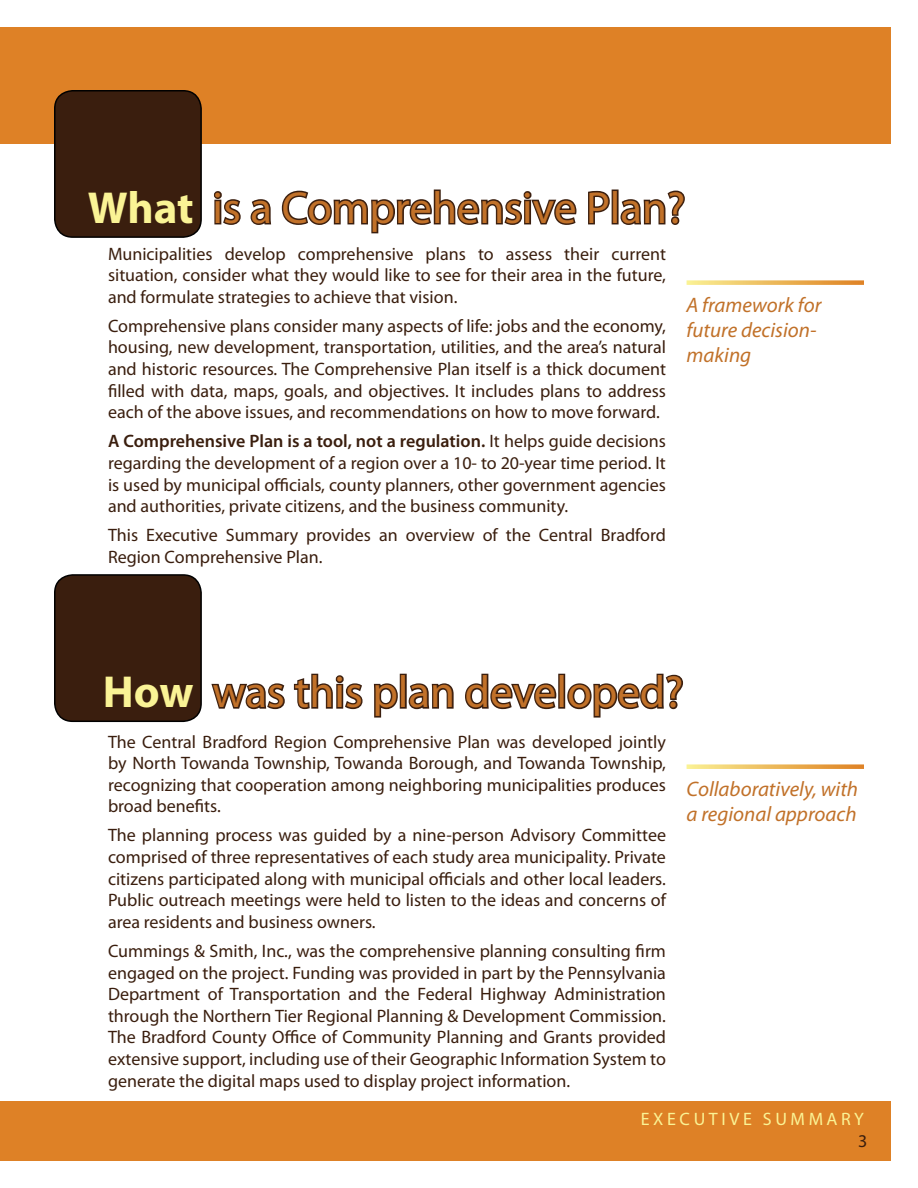
<style>
.page{position:relative;width:918px;height:1188px;background:#fff}
.page>*{position:absolute;margin:0;border:0;box-sizing:border-box;transform-origin:0 0}
.t1{font:45px "Myriad Pro";color:#c17129}
.t2{font:italic 21px/25.2px "Myriad Pro";color:#c17129}
.t3{font:18px/21.6px "Myriad Pro";color:#3a1e0e;text-align:justify}
.t4{font:18px "Myriad Pro";letter-spacing:.2em;color:#faf395}
.s1{font-weight:700;color:#faf395}
.s2{font-weight:600}
</style>
<div class="page">
<div style="left:0;top:1101px;width:891px;height:60px;background:#de8126"></div>
<div style="left:0;top:27px;width:891px;height:116px;background:#de8126"></div>
<div style="left:55px;top:91px;width:146px;height:146px;background:#3a1e0e;border-radius:18px"></div>
<div style="left:54px;top:90px;width:148px;height:148px;border:2px solid #000;border-radius:18px"></div>
<svg style="left:213px;top:191px;width:28px;height:34px"></svg>
<svg style="left:250px;top:199px;width:22px;height:26px"></svg>
<svg style="left:281px;top:189px;width:296px;height:45px"></svg>
<svg style="left:588px;top:190px;width:22px;height:35px"></svg>
<div style="left:612px;top:190px;width:7px;height:34px;border:3px solid #3a1e0e"></div>
<svg style="left:620px;top:190px;width:65px;height:35px"></svg>
<div style="left:55px;top:575px;width:146px;height:146px;background:#3a1e0e;border-radius:18px"></div>
<div style="left:54px;top:574px;width:148px;height:148px;border:2px solid #000;border-radius:18px"></div>
<svg style="left:211px;top:683px;width:74px;height:27px"></svg>
<svg style="left:293px;top:673px;width:70px;height:37px"></svg>
<svg style="left:373px;top:683px;width:25px;height:35px"></svg>
<div style="left:400px;top:674px;width:7px;height:35px;border:3px solid #3a1e0e"></div>
<svg style="left:408px;top:683px;width:46px;height:27px"></svg>
<svg style="left:465px;top:673px;width:92px;height:37px"></svg>
<div style="left:558px;top:674px;width:7px;height:35px;border:3px solid #3a1e0e"></div>
<svg style="left:567px;top:673px;width:116px;height:45px"></svg>
<svg style="left:687px;top:280px;width:177px;height:5px"></svg>
<svg style="left:687px;top:764px;width:177px;height:5px"></svg>
<h1 class="t1" style="left:88px;top:183px;width:599px"><span class="s1">What</span> is a Comprehensive Plan?</h1>
<p class="t3" style="left:108px;top:243px;width:559px">Municipalities develop comprehensive plans to assess their current situation, consider what they would like to see for their area in the future, and formulate strategies to achieve that vision.</p>
<p class="t3" style="left:108px;top:315px;width:560px">Comprehensive plans consider many aspects of life: jobs and the economy, housing, new development, transportation, utilities, and the area’s natural and historic resources. The Comprehensive Plan itself is a thick document filled with data, maps, goals, and objectives. It includes plans to address each of the above issues, and recommendations on how to move forward.</p>
<p class="t3" style="left:108px;top:431px;width:559px"><span class="s2">A Comprehensive Plan is a tool, not a regulation.</span> It helps guide decisions regarding the development of a region over a 10- to 20-year time period. It is used by municipal officials, county planners, other government agencies and authorities, private citizens, and the business community.</p>
<p class="t3" style="left:108px;top:525px;width:559px">This Executive Summary provides an overview of the Central Bradford<br>Region Comprehensive Plan.</p>
<p class="t2" style="left:687px;top:292px;width:136px">A framework for future decision&shy;making</p>
<h1 class="t1" style="left:103px;top:668px;width:582px"><span class="s1">How</span> was this plan developed?</h1>
<p class="t3" style="left:108px;top:731px;width:560px">The Central Bradford Region Comprehensive Plan was developed jointly by North Towanda Township, Towanda Borough, and Towanda Township, recognizing that cooperation among neighboring municipalities produces broad benefits.</p>
<p class="t3" style="left:108px;top:825px;width:560px">The planning process was guided by a nine-person Advisory Committee comprised of three representatives of each study area municipality. Private citizens participated along with municipal officials and other local leaders.<br>Public outreach meetings were held to listen to the ideas and concerns of area residents and business owners.</p>
<p class="t3" style="left:108px;top:940px;width:560px">Cummings &amp; Smith, Inc., was the comprehensive planning consulting firm engaged on the project. Funding was provided in part by the Pennsylvania Department of Transportation and the Federal Highway Administration through the Northern Tier Regional Planning &amp; Development Commission.<br>The Bradford County Office of Community Planning and Grants provided extensive support, including use of their Geographic Information System to generate the digital maps used to display project information.</p>
<p class="t2" style="left:687px;top:776px;width:173px">Collaboratively, with a regional approach</p>
<p class="t4" style="left:641px;top:1110px;width:225px">EXECUTIVE SUMMARY</p>
<p class="t3" style="left:858px;top:1131px;width:11px">3</p>
</div>
